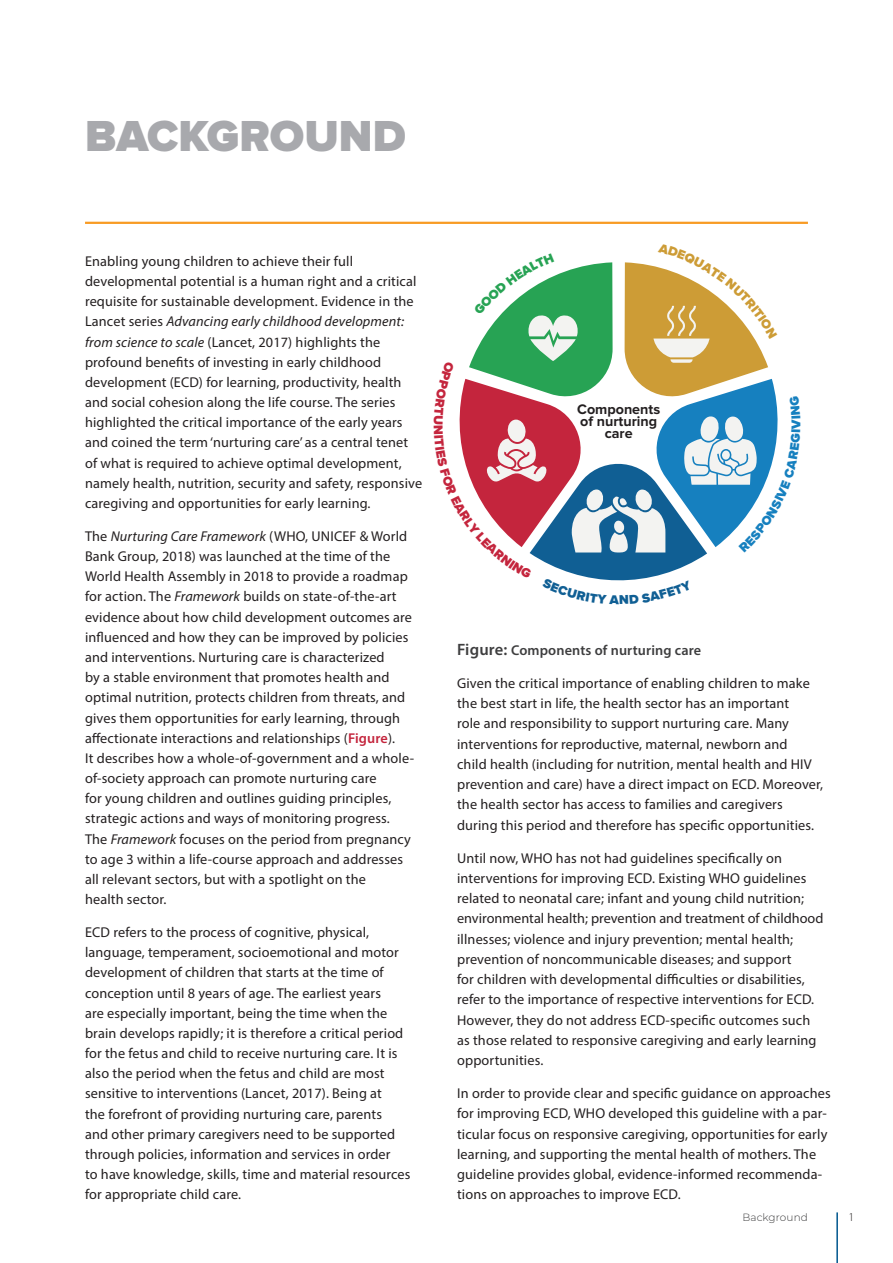
<style>
.page{position:relative;width:893px;height:1263px;background:#fff}
.page>*{position:absolute;margin:0;border:0;box-sizing:border-box;transform-origin:0 0}
.Title_A2{font:900 45px "Proxima Nova";color:#a8a9ad}
.t1{font:700 14.4px/12.3px "Proxima Nova";color:#231f20;text-align:center}
.Body_copy{font:14.25px/20.2px "Myriad Pro";letter-spacing:.01em;color:#231f20}
.Body_copy-2{font:600 14.25px "Myriad Pro";letter-spacing:.01em;color:#3e3e3f}
.t2{font:900 13.2px "Proxima Nova";color:#1680bf}
.t3{font:300 12px "Myriad Pro";color:#231f20}
.Body_copy-3{font:300 10.5px "Montserrat";letter-spacing:.01em;color:#3e3e3f}
.s1{font-style:italic}
.s2{font-weight:600;color:#c4253d}
.s3{font-size:16.5px}
</style>
<div class="page">
<hr style="left:85px;top:222px;width:723px;height:2px;background:#f89b24">
<hr style="left:836px;top:1212px;width:2px;height:51px;background:#01568d">
<svg style="left:459px;top:262px;width:319px;height:319px"></svg>
<p class="Title_A2" style="left:85px;top:110px;width:322px">BACKGROUND</p>
<p class="Body_copy" style="left:85px;top:251px;width:339px">Enabling young children to achieve their full developmental potential is a human right and a critical requisite for sustainable development. Evidence in the Lancet series <span class="s1">Advancing early childhood development: from science to scale</span> (Lancet, 2017) highlights the profound benefits of investing in early childhood development (ECD) for learning, productivity, health and social cohesion along the life course. The series highlighted the critical importance of the early years and coined the term ‘nurturing care’ as a central tenet of what is required to achieve optimal development, namely health, nutrition, security and safety, responsive caregiving and opportunities for early learning.</p>
<p class="Body_copy" style="left:85px;top:526px;width:331px">The <span class="s1">Nurturing Care Framework</span> (WHO, UNICEF &amp; World Bank Group, 2018) was launched at the time of the World Health Assembly in 2018 to provide a roadmap for action. The <span class="s1">Framework</span> builds on state-of-the-art evidence about how child development outcomes are influenced and how they can be improved by policies and interventions. Nurturing care is characterized<br>by a stable environment that promotes health and optimal nutrition, protects children from threats, and gives them opportunities for early learning, through affectionate interactions and relationships (<span class="s2">Figure</span>).<br>It describes how a whole-of-government and a whole&shy;of-society approach can promote nurturing care<br>for young children and outlines guiding principles, strategic actions and ways of monitoring progress.<br>The <span class="s1">Framework</span> focuses on the period from pregnancy to age 3 within a life-course approach and addresses all relevant sectors, but with a spotlight on the<br>health sector.</p>
<p class="Body_copy" style="left:85px;top:922px;width:327px">ECD refers to the process of cognitive, physical, language, temperament, socioemotional and motor development of children that starts at the time of conception until 8 years of age. The earliest years<br>are especially important, being the time when the brain develops rapidly; it is therefore a critical period for the fetus and child to receive nurturing care. It is also the period when the fetus and child are most sensitive to interventions (Lancet, 2017). Being at<br>the forefront of providing nurturing care, parents<br>and other primary caregivers need to be supported through policies, information and services in order<br>to have knowledge, skills, time and material resources for appropriate child care.</p>
<p class="t1" style="left:577px;top:403px;width:85px">Components of nurturing care</p>
<p class="t2" style="left:786px;top:429px;width:11px;rotate:-90deg">V</p>
<p class="Body_copy-2" style="left:457px;top:641px;width:246px"><span class="s3">Figure:</span> Components of nurturing care</p>
<p class="Body_copy" style="left:457px;top:673px;width:368px">Given the critical importance of enabling children to make the best start in life, the health sector has an important<br>role and responsibility to support nurturing care. Many interventions for reproductive, maternal, newborn and<br>child health (including for nutrition, mental health and HIV prevention and care) have a direct impact on ECD. Moreover, the health sector has access to families and caregivers during this period and therefore has specific opportunities.</p>
<p class="Body_copy" style="left:457px;top:847px;width:368px">Until now, WHO has not had guidelines specifically on interventions for improving ECD. Existing WHO guidelines related to neonatal care; infant and young child nutrition; environmental health; prevention and treatment of childhood illnesses; violence and injury prevention; mental health; prevention of noncommunicable diseases; and support<br>for children with developmental difficulties or disabilities, refer to the importance of respective interventions for ECD.<br>However, they do not address ECD-specific outcomes such as those related to responsive caregiving and early learning opportunities.</p>
<p class="Body_copy" style="left:457px;top:1083px;width:375px">In order to provide clear and specific guidance on approaches for improving ECD, WHO developed this guideline with a par&shy;ticular focus on responsive caregiving, opportunities for early learning, and supporting the mental health of mothers. The guideline provides global, evidence-informed recommenda&shy;tions on approaches to improve ECD.</p>
<p class="Body_copy-3" style="left:742px;top:1210px;width:67px">Background</p>
<p class="t3" style="left:848px;top:1210px;width:7px">1</p>
</div>
